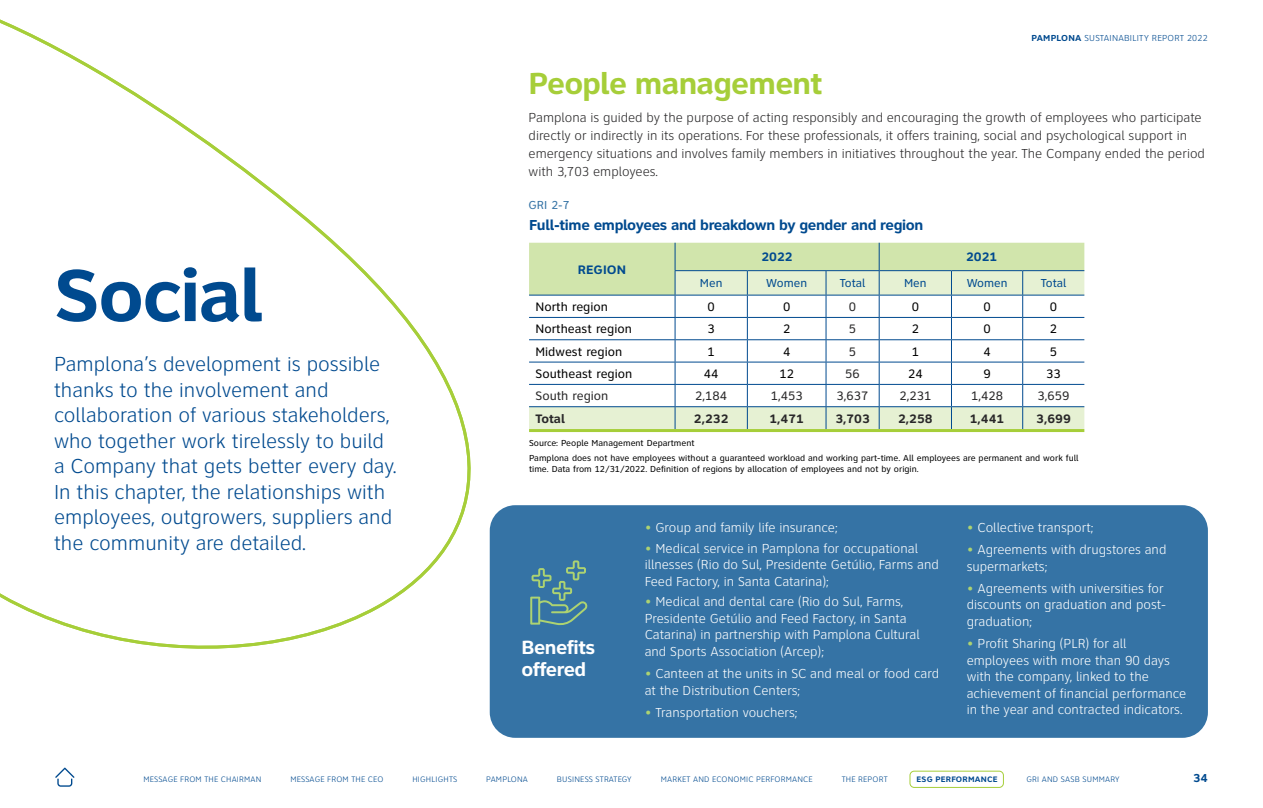
<style>
.page{position:relative;width:1263px;height:808px;background:#fff}
.page>*{position:absolute;margin:0;border:0;box-sizing:border-box;transform-origin:0 0}
.t1{font:700 76.5px "Clearview ATT";letter-spacing:-.025em;color:#004a8f}
.t2{font:700 31.5px "Clearview ATT";letter-spacing:-.025em;color:#a6ce39}
.t3{font:300 21px/25.5px "Clearview ATT";color:#004a8f}
.t4{font:700 19.8px/21.9px "Clearview ATT";letter-spacing:-.025em;color:#fff}
.t5{font:700 15px "Clearview ATT";letter-spacing:-.025em;color:#004a8f}
.t6{font:300 13.5px/16.5px "Clearview ATT";color:#fff}
.t7{font:300 13.5px/18px "Clearview ATT";color:#292829}
.t8{font:12.75px "Clearview ATT";color:#000}
.t9{font:12.75px "Clearview ATT";color:#292829}
.t10{font:700 12.75px "Clearview ATT";color:#292829}
.t11{font:700 12.75px "Clearview ATT";color:#004a8f}
.t12{font:12px "Clearview ATT";color:#004a8f}
.t13{font:12px "Clearview ATT";color:#3573a5}
.t14{font:700 12px "Clearview ATT";color:#004a8f}
.t15{font:9px/10.8px "Clearview ATT";color:#000}
.t16{font:300 9px "Clearview ATT";letter-spacing:.025em;color:#004a8f}
.t17{font:300 8.25px "Clearview ATT";letter-spacing:.025em;color:#004a8f}
.t18{font:700 8.25px "Clearview ATT";letter-spacing:.025em;color:#004a8f}
.s1{font-weight:700}
.s2{color:#add371}
</style>
<div class="page">
<svg style="left:0;top:19px;width:510px;height:675px"></svg>
<div style="left:490px;top:505px;width:718px;height:233px;background:#3573a5;border-radius:26px"></div>
<svg style="left:529px;top:243px;width:555px;height:186px"></svg>
<hr style="left:529px;top:429px;width:555px;height:3px;background:#a6ce39">
<svg style="left:530px;top:560px;width:58px;height:66px"></svg>
<svg style="left:55px;top:767px;width:19px;height:20px"></svg>
<div style="left:909px;top:771px;width:95px;height:17px;border:1px solid #a6ce39;border-radius:4px"></div>
<p class="t16" style="left:1031px;top:33px;width:178px"><span class="s1">PAMPLONA</span> SUSTAINABILITY REPORT 2022</p>
<h2 class="t2" style="left:529px;top:65px;width:296px">People management</h2>
<p class="t7" style="left:529px;top:108px;width:678px">Pamplona is guided by the purpose of acting responsibly and encouraging the growth of employees who participate directly or indirectly in its operations. For these professionals, it offers training, social and psychological support in emergency situations and involves family members in initiatives throughout the year. The Company ended the period with 3,703 employees.</p>
<p class="t13" style="left:529px;top:198px;width:43px">GRI 2-7</p>
<p class="t5" style="left:529px;top:216px;width:396px">Full-time employees and breakdown by gender and region</p>
<h1 class="t1" style="left:54px;top:251px;width:211px">Social</h1>
<p class="t3" style="left:54px;top:352px;width:344px">Pamplona’s development is possible thanks to the involvement and collaboration of various stakeholders, who together work tirelessly to build a Company that gets better every day.<br>In this chapter, the relationships with employees, outgrowers, suppliers and the community are detailed.</p>
<p class="t11" style="left:578px;top:262px;width:50px">REGION</p>
<p class="t11" style="left:761px;top:250px;width:33px">2022</p>
<p class="t11" style="left:966px;top:250px;width:33px">2021</p>
<p class="t12" style="left:700px;top:277px;width:24px">Men</p>
<p class="t12" style="left:766px;top:277px;width:42px">Women</p>
<p class="t12" style="left:840px;top:277px;width:27px">Total</p>
<p class="t12" style="left:904px;top:277px;width:24px">Men</p>
<p class="t12" style="left:967px;top:277px;width:42px">Women</p>
<p class="t12" style="left:1041px;top:277px;width:27px">Total</p>
<p class="t8" style="left:535px;top:300px;width:74px">North region</p>
<p class="t8" style="left:707px;top:300px;width:9px">0</p>
<p class="t8" style="left:783px;top:300px;width:9px">0</p>
<p class="t9" style="left:849px;top:300px;width:9px">0</p>
<p class="t8" style="left:912px;top:300px;width:9px">0</p>
<p class="t8" style="left:983px;top:300px;width:9px">0</p>
<p class="t8" style="left:1050px;top:300px;width:9px">0</p>
<p class="t8" style="left:535px;top:322px;width:98px">Northeast region</p>
<p class="t8" style="left:707px;top:322px;width:9px">3</p>
<p class="t8" style="left:783px;top:322px;width:9px">2</p>
<p class="t9" style="left:849px;top:322px;width:9px">5</p>
<p class="t8" style="left:912px;top:322px;width:9px">2</p>
<p class="t8" style="left:983px;top:322px;width:9px">0</p>
<p class="t8" style="left:1050px;top:322px;width:9px">2</p>
<p class="t8" style="left:535px;top:344px;width:88px">Midwest region</p>
<p class="t8" style="left:707px;top:344px;width:9px">1</p>
<p class="t8" style="left:783px;top:344px;width:9px">4</p>
<p class="t9" style="left:849px;top:344px;width:9px">5</p>
<p class="t8" style="left:912px;top:344px;width:9px">1</p>
<p class="t8" style="left:983px;top:344px;width:9px">4</p>
<p class="t8" style="left:1050px;top:344px;width:9px">5</p>
<p class="t8" style="left:535px;top:367px;width:98px">Southeast region</p>
<p class="t8" style="left:704px;top:367px;width:16px">44</p>
<p class="t8" style="left:779px;top:367px;width:16px">12</p>
<p class="t9" style="left:845px;top:367px;width:16px">56</p>
<p class="t8" style="left:908px;top:367px;width:16px">24</p>
<p class="t8" style="left:983px;top:367px;width:9px">9</p>
<p class="t8" style="left:1046px;top:367px;width:16px">33</p>
<p class="t9" style="left:535px;top:389px;width:75px">South region</p>
<p class="t9" style="left:695px;top:389px;width:34px">2,184</p>
<p class="t9" style="left:771px;top:389px;width:34px">1,453</p>
<p class="t9" style="left:837px;top:389px;width:34px">3,637</p>
<p class="t9" style="left:899px;top:389px;width:34px">2,231</p>
<p class="t9" style="left:971px;top:389px;width:34px">1,428</p>
<p class="t9" style="left:1037px;top:389px;width:34px">3,659</p>
<p class="t10" style="left:535px;top:411px;width:31px">Total</p>
<p class="t10" style="left:694px;top:411px;width:36px">2,232</p>
<p class="t10" style="left:769px;top:411px;width:36px">1,471</p>
<p class="t10" style="left:835px;top:411px;width:36px">3,703</p>
<p class="t10" style="left:898px;top:411px;width:36px">2,258</p>
<p class="t10" style="left:970px;top:411px;width:36px">1,441</p>
<p class="t10" style="left:1036px;top:411px;width:36px">3,699</p>
<p class="t15" style="left:529px;top:438px;width:167px">Source: People Management Department</p>
<p class="t15" style="left:529px;top:452px;width:551px">Pamplona does not have employees without a guaranteed workload and working part-time. All employees are permanent and work full time. Data from 12/31/2022. Definition of regions by allocation of employees and not by origin.</p>
<h3 class="t4" style="left:521px;top:636px;width:75px">Benefits offered</h3>
<p class="t6" style="left:645px;top:519px;width:194px"><span class="s2">•</span> Group and family life insurance;</p>
<p class="t6" style="left:645px;top:540px;width:296px"><span class="s2">•</span> Medical service in Pamplona for occupational illnesses (Rio do Sul, Presidente Getúlio, Farms and<br>Feed Factory, in Santa Catarina);</p>
<p class="t6" style="left:645px;top:594px;width:277px"><span class="s2">•</span> Medical and dental care (Rio do Sul, Farms, Presidente Getúlio and Feed Factory, in Santa Catarina) in partnership with Pamplona Cultural and Sports Association (Arcep);</p>
<p class="t6" style="left:645px;top:666px;width:296px"><span class="s2">•</span> Canteen at the units in SC and meal or food card at the Distribution Centers;</p>
<p class="t6" style="left:645px;top:704px;width:154px"><span class="s2">•</span> Transportation vouchers;</p>
<p class="t6" style="left:967px;top:519px;width:128px"><span class="s2">•</span> Collective transport;</p>
<p class="t6" style="left:967px;top:542px;width:201px"><span class="s2">•</span> Agreements with drugstores and supermarkets;</p>
<p class="t6" style="left:967px;top:580px;width:201px"><span class="s2">•</span> Agreements with universities for discounts on graduation and post&shy;graduation;</p>
<p class="t6" style="left:967px;top:636px;width:221px"><span class="s2">•</span> Profit Sharing (PLR) for all employees with more than 90 days with the company, linked to the achievement of financial performance in the year and contracted indicators.</p>
<p class="t17" style="left:143px;top:775px;width:120px">MESSAGE FROM THE CHAIRMAN</p>
<p class="t17" style="left:290px;top:775px;width:95px">MESSAGE FROM THE CEO</p>
<p class="t17" style="left:412px;top:775px;width:46px">HIGHLIGHTS</p>
<p class="t17" style="left:486px;top:775px;width:43px">PAMPLONA</p>
<p class="t17" style="left:557px;top:775px;width:76px">BUSINESS STRATEGY</p>
<p class="t17" style="left:661px;top:775px;width:153px">MARKET AND ECONOMIC PERFORMANCE</p>
<p class="t17" style="left:842px;top:775px;width:48px">THE REPORT</p>
<p class="t18" style="left:916px;top:774px;width:82px">ESG PERFORMANCE</p>
<p class="t17" style="left:1026px;top:775px;width:95px">GRI AND SASB SUMMARY</p>
<p class="t14" style="left:1193px;top:771px;width:16px">34</p>
</div>
